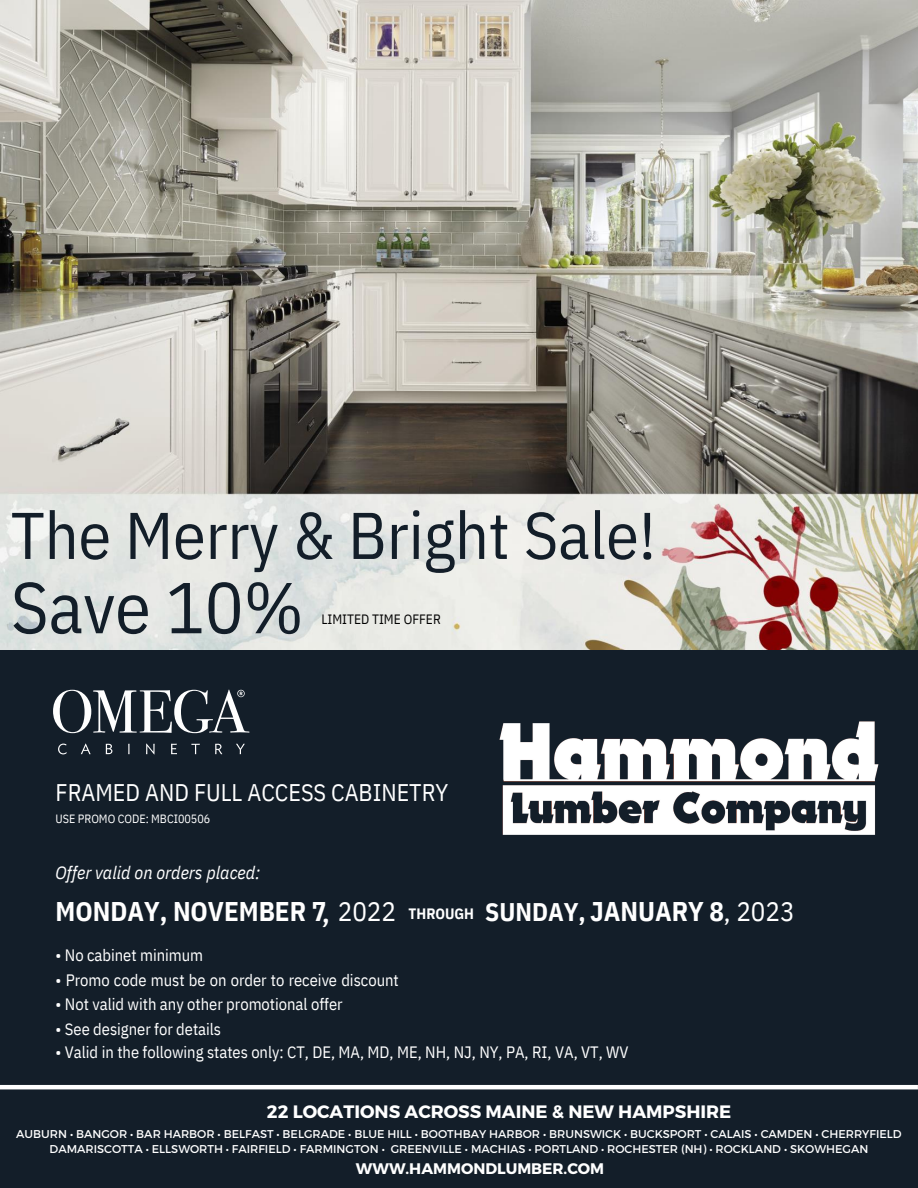
<style>
.page{position:relative;width:918px;height:1188px;background:#fff}
.page>*{position:absolute;margin:0;border:0;box-sizing:border-box;transform-origin:0 0}
.t1{font:72px "IBM Plex Sans Cond";color:#131e29}
.t2{font:66px "IBM Plex Sans Cond";color:#131e29}
.t3{font:700 27px "IBM Plex Sans Cond";color:#fff}
.t4{font:24px "IBM Plex Sans Cond";color:#fff}
.t5{font:700 18px "Montserrat";color:#fff}
.t6{font:italic 18px "IBM Plex Sans Cond";color:#fff}
.t7{font:16.5px "IBM Plex Sans Cond";color:#fff}
.t8{font:700 15.3px "Montserrat";color:#fff}
.t9{font:13.5px "IBM Plex Sans Cond";color:#000}
.t10{font:12px "IBM Plex Sans Cond";color:#fff}
.t11{font:11.4px/15.1px "Montserrat";color:#fff;text-align:center}
.s1{font-weight:400;font-size:36px}
.s2{font-weight:400}
.s3{font-size:15px}
.s4{font-size:25.5px}
</style>
<div class="page">
<div style="left:0;top:641px;width:918px;height:547px;background:#131e29"></div>
<img style="left:0;top:0;width:918px;height:649px">
<svg style="left:58px;top:744px;width:9px;height:10px"></svg>
<svg style="left:81px;top:744px;width:10px;height:10px"></svg>
<svg style="left:106px;top:744px;width:6px;height:10px"></svg>
<svg style="left:128px;top:744px;width:2px;height:10px"></svg>
<svg style="left:146px;top:744px;width:9px;height:10px"></svg>
<svg style="left:171px;top:744px;width:6px;height:10px"></svg>
<svg style="left:191px;top:744px;width:9px;height:10px"></svg>
<svg style="left:215px;top:744px;width:7px;height:10px"></svg>
<svg style="left:236px;top:744px;width:9px;height:10px"></svg>
<svg style="left:53px;top:690px;width:197px;height:43px"></svg>
<hr style="left:0;top:1085px;width:918px;height:4px;background:#fefefe">
<img style="left:499px;top:721px;width:379px;height:114px">
<h2 class="t2" style="left:11px;top:491px;width:647px">The Merry &amp; Bright Sale!</h2>
<h1 class="t1" style="left:11px;top:559px;width:295px">Save 10%</h1>
<p class="t9" style="left:321px;top:610px;width:121px">LIMITED TIME OFFER</p>
<h3 class="t4" style="left:56px;top:776px;width:394px">FRAMED AND FULL ACCESS CABINETRY</h3>
<p class="t10" style="left:56px;top:811px;width:156px">USE PROMO CODE: MBCI00506</p>
<h3 class="t6" style="left:56px;top:861px;width:206px">Offer valid on orders placed:</h3>
<h3 class="t3" style="left:56px;top:893px;width:740px">MONDAY, NOVEMBER 7<span class="s1">,</span> <span class="s2">2022</span> <span class="s3">THROUGH</span> <span class="s4">SUNDAY,</span> JANUARY 8<span class="s2">, 2023</span></h3>
<h3 class="t7" style="left:56px;top:944px;width:149px">• No cabinet minimum</h3>
<h3 class="t7" style="left:56px;top:969px;width:345px">• Promo code must be on order to receive discount</h3>
<h3 class="t7" style="left:56px;top:993px;width:289px">• Not valid with any other promotional offer</h3>
<h3 class="t7" style="left:56px;top:1018px;width:167px">• See designer for details</h3>
<h3 class="t7" style="left:56px;top:1041px;width:574px">• Valid in the following states only: CT, DE, MA, MD, ME, NH, NJ, NY, PA, RI, VA, VT, WV</h3>
<h3 class="t5" style="left:267px;top:1100px;width:466px">22 LOCATIONS ACROSS MAINE &amp; NEW HAMPSHIRE</h3>
<p class="t11" style="left:16px;top:1125px;width:887px">AUBURN • BANGOR • BAR HARBOR • BELFAST • BELGRADE • BLUE HILL • BOOTHBAY HARBOR • BRUNSWICK • BUCKSPORT • CALAIS • CAMDEN • CHERRYFIELD<br>DAMARISCOTTA • ELLSWORTH • FAIRFIELD • FARMINGTON • GREENVILLE • MACHIAS • PORTLAND • ROCHESTER (NH) • ROCKLAND • SKOWHEGAN</p>
<h3 class="t8" style="left:356px;top:1159px;width:250px">WWW.HAMMONDLUMBER.COM</h3>
</div>
